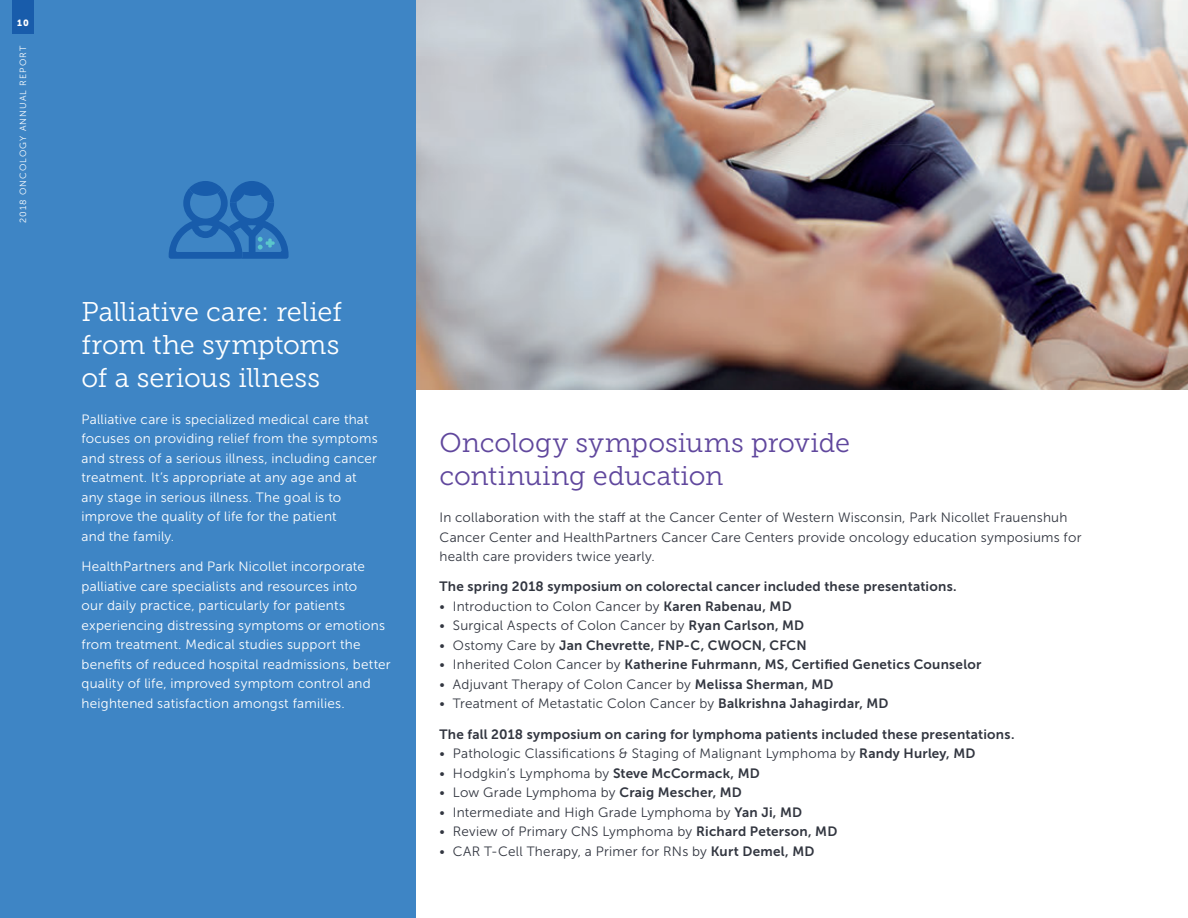
<style>
.page{position:relative;width:1188px;height:918px;background:#fff}
.page>*{position:absolute;margin:0;border:0;box-sizing:border-box;transform-origin:0 0}
.t1{font:27px/33px "Museo Slab 300";letter-spacing:-.005em;color:#fff;text-align:justify}
.t2{font:27px/33px "Museo Slab 300";letter-spacing:-.005em;color:#60479d}
.t3{font:13.5px/19.5px "Museo Sans 300";letter-spacing:.015em;color:#323640}
.t4{font:13.5px/19.5px "Museo Sans 300";letter-spacing:.015em;color:#fff}
.t5{font:13.5px "Museo Sans 700";letter-spacing:.02em;color:#323640}
.t6{font:9px "Museo Sans 300";letter-spacing:.12em;color:#fff}
.t7{font:9px "Museo Sans 900";color:#fff}
.s1{font-family:"Museo Sans 700"}
.s2{font-family:"Museo Sans 300"}
</style>
<div class="page">
<img style="left:416px;top:0;width:772px;height:390px">
<div style="left:0;top:0;width:416px;height:918px;background:#3e85c5"></div>
<div style="left:12px;top:0;width:22px;height:34px;background:#185cab"></div>
<svg style="left:169px;top:181px;width:120px;height:78px"></svg>
<p class="t7" style="left:17px;top:18px;width:13px">10</p>
<p class="t6" style="left:18px;top:223px;width:178px;rotate:-90deg">2018 ONCOLOGY ANNUAL REPORT</p>
<h1 class="t1" style="left:82px;top:295px;width:262px">Palliative care: relief from the symptoms of a serious illness</h1>
<p class="t4" style="left:82px;top:409px;width:298px">Palliative care is specialized medical care that focuses on providing relief from the symptoms and stress of a serious illness, including cancer treatment. It’s appropriate at any age and at any stage in serious illness. The goal is to improve the quality of life for the patient<br>and the family.</p>
<p class="t4" style="left:82px;top:557px;width:311px">HealthPartners and Park Nicollet incorporate palliative care specialists and resources into<br>our daily practice, particularly for patients experiencing distressing symptoms or emotions from treatment. Medical studies support the benefits of reduced hospital readmissions, better quality of life, improved symptom control and heightened satisfaction amongst families.</p>
<h1 class="t2" style="left:439px;top:427px;width:412px">Oncology symposiums provide continuing education</h1>
<p class="t3" style="left:439px;top:508px;width:643px">In collaboration with the staff at the Cancer Center of Western Wisconsin, Park Nicollet Frauenshuh<br>Cancer Center and HealthPartners Cancer Care Centers provide oncology education symposiums for health care providers twice yearly.</p>
<p class="t5" style="left:439px;top:579px;width:519px">The spring 2018 symposium on colorectal cancer included these presentations.</p>
<p class="t3" style="left:439px;top:597px;width:354px">• Introduction to Colon Cancer by <span class="s1">Karen Rabenau, MD</span></p>
<p class="t3" style="left:439px;top:616px;width:366px">• Surgical Aspects of Colon Cancer by <span class="s1">Ryan Carlson, MD</span></p>
<p class="t5" style="left:439px;top:638px;width:369px"><span class="s2">• Ostomy Care by</span> Jan Chevrette, FNP-C, CWOCN, CFCN</p>
<p class="t5" style="left:439px;top:657px;width:543px"><span class="s2">• Inherited Colon Cancer by</span> Katherine Fuhrmann, MS, Certified Genetics Counselor</p>
<p class="t3" style="left:439px;top:675px;width:396px">• Adjuvant Therapy of Colon Cancer by <span class="s1">Melissa Sherman, MD</span></p>
<p class="t3" style="left:439px;top:694px;width:451px">• Treatment of Metastatic Colon Cancer by <span class="s1">Balkrishna Jahagirdar, MD</span></p>
<p class="t5" style="left:439px;top:726px;width:576px">The fall 2018 symposium on caring for lymphoma patients included these presentations.</p>
<p class="t3" style="left:439px;top:744px;width:537px">• Pathologic Classifications &amp; Staging of Malignant Lymphoma by <span class="s1">Randy Hurley, MD</span></p>
<p class="t3" style="left:439px;top:763px;width:322px">• Hodgkin’s Lymphoma by <span class="s1">Steve McCormack, MD</span></p>
<p class="t3" style="left:439px;top:783px;width:304px">• Low Grade Lymphoma by <span class="s1">Craig Mescher, MD</span></p>
<p class="t3" style="left:439px;top:802px;width:364px">• Intermediate and High Grade Lymphoma by <span class="s1">Yan Ji, MD</span></p>
<p class="t3" style="left:439px;top:822px;width:399px">• Review of Primary CNS Lymphoma by <span class="s1">Richard Peterson, MD</span></p>
<p class="t3" style="left:439px;top:841px;width:376px">• CAR T-Cell Therapy, a Primer for RNs by <span class="s1">Kurt Demel, MD</span></p>
</div>
